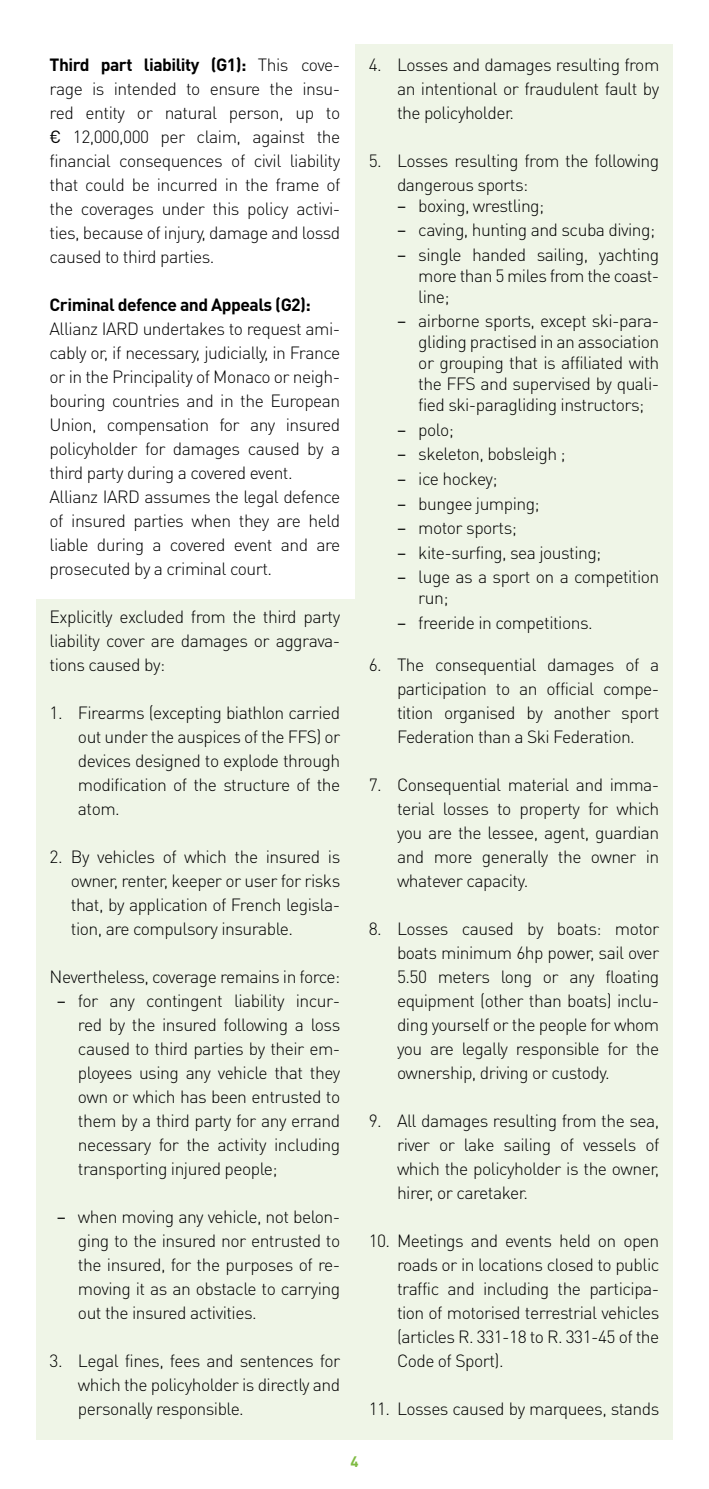
<style>
.page{position:relative;width:709px;height:1489px;background:#fff}
.page>*{position:absolute;margin:0;border:0;box-sizing:border-box;transform-origin:0 0}
.t1{font:300 17.5px/24px "DIN Pro";letter-spacing:-.03em;color:#000;text-align:justify}
.t2{font:700 17.5px "DIN Pro";letter-spacing:-.03em;color:#000}
.t3{font:700 15px "DIN Pro";color:#7fbb43}
.s1{font-weight:700}
.s2{font-weight:400}
</style>
<div class="page">
<div style="left:36px;top:599px;width:636px;height:840px;background:#eff5e7"></div>
<div style="left:355px;top:45px;width:317px;height:983px;background:#eff5e7"></div>
<p class="t1" style="left:50px;top:52px;width:292px"><span class="s1">Third part liability (G1):</span> This cove&shy;rage is intended to ensure the insu&shy;red entity or natural person, up to <span class="s2">€</span> 12,000,000 per claim, against the financial consequences of civil liability that could be incurred in the frame of the coverages under this policy activi&shy;ties, because of injury, damage and lossd caused to third parties.</p>
<p class="t2" style="left:50px;top:293px;width:263px">Criminal defence and Appeals (G2):</p>
<p class="t1" style="left:50px;top:316px;width:292px;text-align:left">Allianz IARD undertakes to request ami&shy;cably or, if necessary, judicially, in France or in the Principality of Monaco or neigh&shy;bouring countries and in the European Union, compensation for any insured policyholder for damages caused by a third party during a covered event.<br>Allianz IARD assumes the legal defence of insured parties when they are held liable during a covered event and are prosecuted by a criminal court.</p>
<p class="t1" style="left:50px;top:604px;width:292px">Explicitly excluded from the third party liability cover are damages or aggrava&shy;tions caused by:</p>
<p class="t1" style="left:78px;top:700px;width:264px;text-indent:-28px">1. Firearms (excepting biathlon carried out under the auspices of the FFS) or devices designed to explode through modification of the structure of the atom.</p>
<p class="t1" style="left:71px;top:844px;width:271px;text-indent:-21px">2. By vehicles of which the insured is owner, renter, keeper or user for risks that, by application of French legisla&shy;tion, are compulsory insurable.</p>
<p class="t1" style="left:50px;top:964px;width:292px">Nevertheless, coverage remains in force:</p>
<p class="t1" style="left:57px;top:988px;width:285px"><span class="s2">−</span> for any contingent liability incur-</p>
<p class="t1" style="left:78px;top:1012px;width:264px">red by the insured following a loss</p>
<p class="t1" style="left:78px;top:1036px;width:264px">caused to third parties by their em-</p>
<p class="t1" style="left:78px;top:1060px;width:264px">ployees using any vehicle that they</p>
<p class="t1" style="left:78px;top:1084px;width:264px">own or which has been entrusted to</p>
<p class="t1" style="left:78px;top:1108px;width:264px">them by a third party for any errand</p>
<p class="t1" style="left:78px;top:1132px;width:264px">necessary for the activity including</p>
<p class="t1" style="left:78px;top:1156px;width:201px">transporting injured people;</p>
<p class="t1" style="left:78px;top:1204px;width:264px;text-indent:-21px"><span class="s2">−</span> when moving any vehicle, not belon&shy;ging to the insured nor entrusted to the insured, for the purposes of re&shy;moving it as an obstacle to carrying out the insured activities.</p>
<p class="t1" style="left:78px;top:1348px;width:264px;text-indent:-28px">3. Legal fines, fees and sentences for which the policyholder is directly and personally responsible.</p>
<p class="t1" style="left:397px;top:52px;width:264px;text-indent:-28px">4. Losses and damages resulting from an intentional or fraudulent fault by the policyholder.</p>
<p class="t1" style="left:397px;top:148px;width:264px;text-indent:-28px">5. Losses resulting from the following dangerous sports:</p>
<p class="t1" style="left:397px;top:193px;width:264px;text-align:left"><span class="s2">−</span> boxing, wrestling;<br><span class="s2">−</span> caving, hunting and scuba diving; <span class="s2">−</span> single handed sailing, yachting</p>
<p class="t1" style="left:418px;top:265px;width:242px;line-height:21px">more than 5 miles from the coast&shy;line;</p>
<p class="t1" style="left:418px;top:310px;width:242px;line-height:21px;text-indent:-21px"><span class="s2">−</span> airborne sports, except ski-para&shy;gliding practised in an association or grouping that is affiliated with the FFS and supervised by quali&shy;fied ski-paragliding instructors;</p>
<p class="t1" style="left:397px;top:417px;width:264px;text-align:left"><span class="s2">−</span> polo;<br><span class="s2">−</span> skeleton, bobsleigh ;<br><span class="s2">−</span> ice hockey;<br><span class="s2">−</span> bungee jumping;<br><span class="s2">−</span> motor sports;<br><span class="s2">−</span> kite-surfing, sea jousting;<br><span class="s2">−</span> luge as a sport on a competition</p>
<p class="t1" style="left:397px;top:585px;width:197px;text-indent:21px">run;<br><span class="s2">−</span> freeride in competitions.</p>
<p class="t1" style="left:397px;top:652px;width:264px;text-indent:-28px">6. The consequential damages of a participation to an official compe&shy;tition organised by another sport Federation than a Ski Federation.</p>
<p class="t1" style="left:397px;top:772px;width:264px;text-indent:-28px">7. Consequential material and imma&shy;terial losses to property for which you are the lessee, agent, guardian and more generally the owner in whatever capacity.</p>
<p class="t1" style="left:397px;top:916px;width:264px;text-indent:-28px">8. Losses caused by boats: motor boats minimum 6hp power, sail over 5.50 meters long or any floating equipment (other than boats) inclu&shy;ding yourself or the people for whom you are legally responsible for the ownership, driving or custody.</p>
<p class="t1" style="left:397px;top:1108px;width:264px;text-indent:-28px">9. All damages resulting from the sea, river or lake sailing of vessels of which the policyholder is the owner, hirer, or caretaker.</p>
<p class="t1" style="left:397px;top:1228px;width:264px;text-indent:-28px">10. Meetings and events held on open roads or in locations closed to public traffic and including the participa&shy;tion of motorised terrestrial vehicles (articles R. 331-18 to R. 331-45 of the Code of Sport).</p>
<p class="t1" style="left:369px;top:1396px;width:292px">11. Losses caused by marquees, stands</p>
<p class="t3" style="left:350px;top:1451px;width:10px">4</p>
</div>
